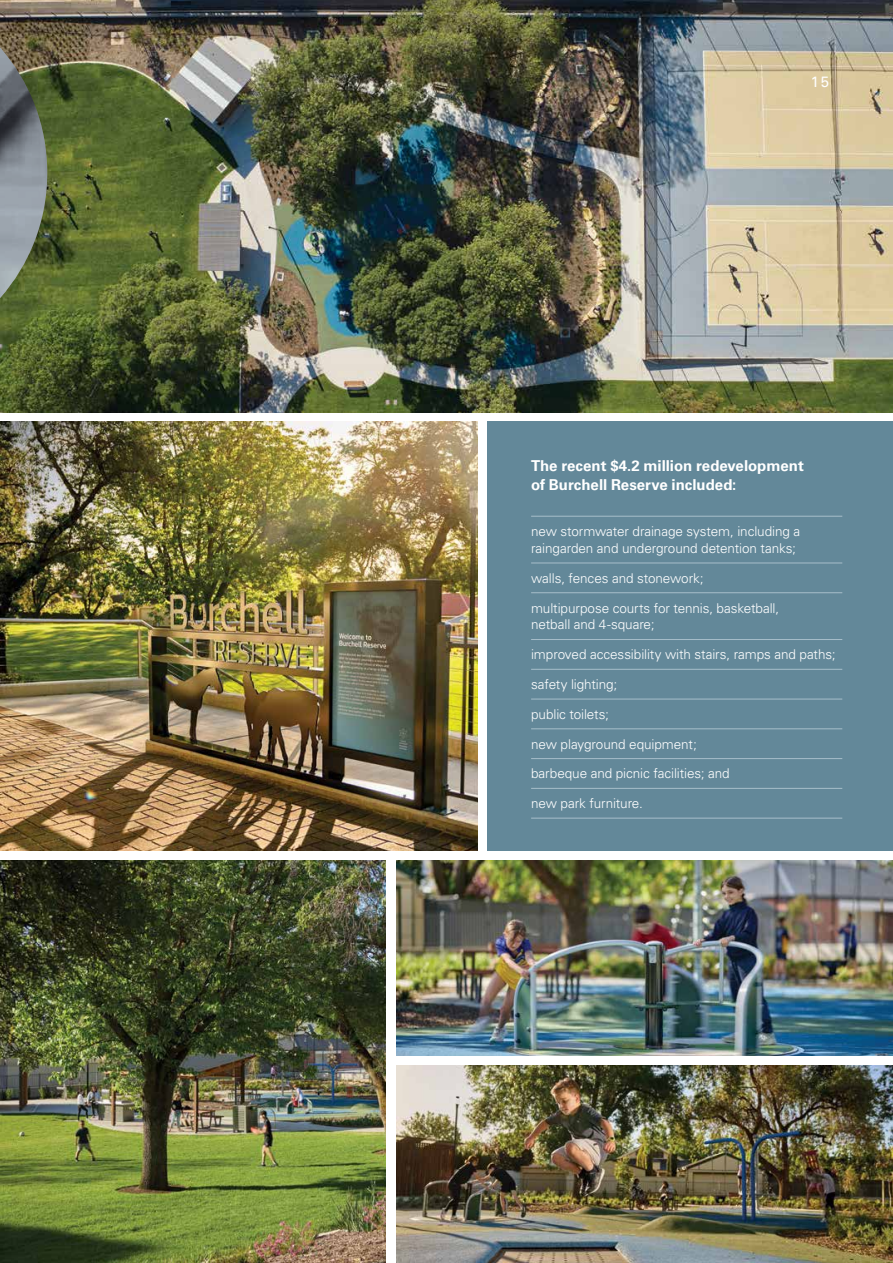
<style>
.page{position:relative;width:893px;height:1263px;background:#fff}
.page>*{position:absolute;margin:0;border:0;box-sizing:border-box;transform-origin:0 0}
.t1{font:700 15px/19.5px "Univers LT Pro 65";color:#fff}
.t2{font:15px "Univers LT Pro 55 Roman";color:#fff}
.t3{font:300 13.5px/16.5px "Univers LT Pro 45";letter-spacing:-.005em;color:#fff}
</style>
<div class="page">
<img style="left:0;top:0;width:893px;height:412px">
<img style="left:0;top:861px;width:386px;height:402px">
<img style="left:396px;top:861px;width:497px;height:195px">
<img style="left:396px;top:1065px;width:497px;height:198px">
<img style="left:0;top:422px;width:478px;height:429px">
<div style="left:488px;top:422px;width:405px;height:429px;background:#638899"></div>
<hr style="left:531px;top:516px;width:311px;height:1px;background:#a7beca">
<hr style="left:531px;top:563px;width:311px;height:1px;background:#a7beca">
<hr style="left:531px;top:592px;width:311px;height:1px;background:#a7beca">
<hr style="left:531px;top:639px;width:311px;height:1px;background:#a7beca">
<hr style="left:531px;top:669px;width:311px;height:1px;background:#a7beca">
<hr style="left:531px;top:699px;width:311px;height:1px;background:#a7beca">
<hr style="left:531px;top:728px;width:311px;height:1px;background:#a7beca">
<hr style="left:531px;top:758px;width:311px;height:1px;background:#a7beca">
<hr style="left:531px;top:788px;width:311px;height:1px;background:#a7beca">
<hr style="left:531px;top:818px;width:311px;height:1px;background:#a7beca">
<svg style="left:0;top:0;width:47px;height:363px;background:#707763"></svg>
<p class="t2" style="left:811px;top:71px;width:20px">15</p>
<p class="t1" style="left:531px;top:455px;width:274px">The recent $4.2 million redevelopment of Burchell Reserve included:</p>
<p class="t3" style="left:531px;top:523px;width:271px">new stormwater drainage system, including a raingarden and underground detention tanks;</p>
<p class="t3" style="left:531px;top:569px;width:174px">walls, fences and stonework;</p>
<p class="t3" style="left:531px;top:599px;width:250px">multipurpose courts for tennis, basketball, netball and 4-square;</p>
<p class="t3" style="left:531px;top:646px;width:306px">improved accessibility with stairs, ramps and paths;</p>
<p class="t3" style="left:531px;top:676px;width:88px">safety lighting;</p>
<p class="t3" style="left:531px;top:705px;width:79px">public toilets;</p>
<p class="t3" style="left:531px;top:735px;width:167px">new playground equipment;</p>
<p class="t3" style="left:531px;top:765px;width:200px">barbeque and picnic facilities; and</p>
<p class="t3" style="left:531px;top:795px;width:113px">new park furniture.</p>
</div>
